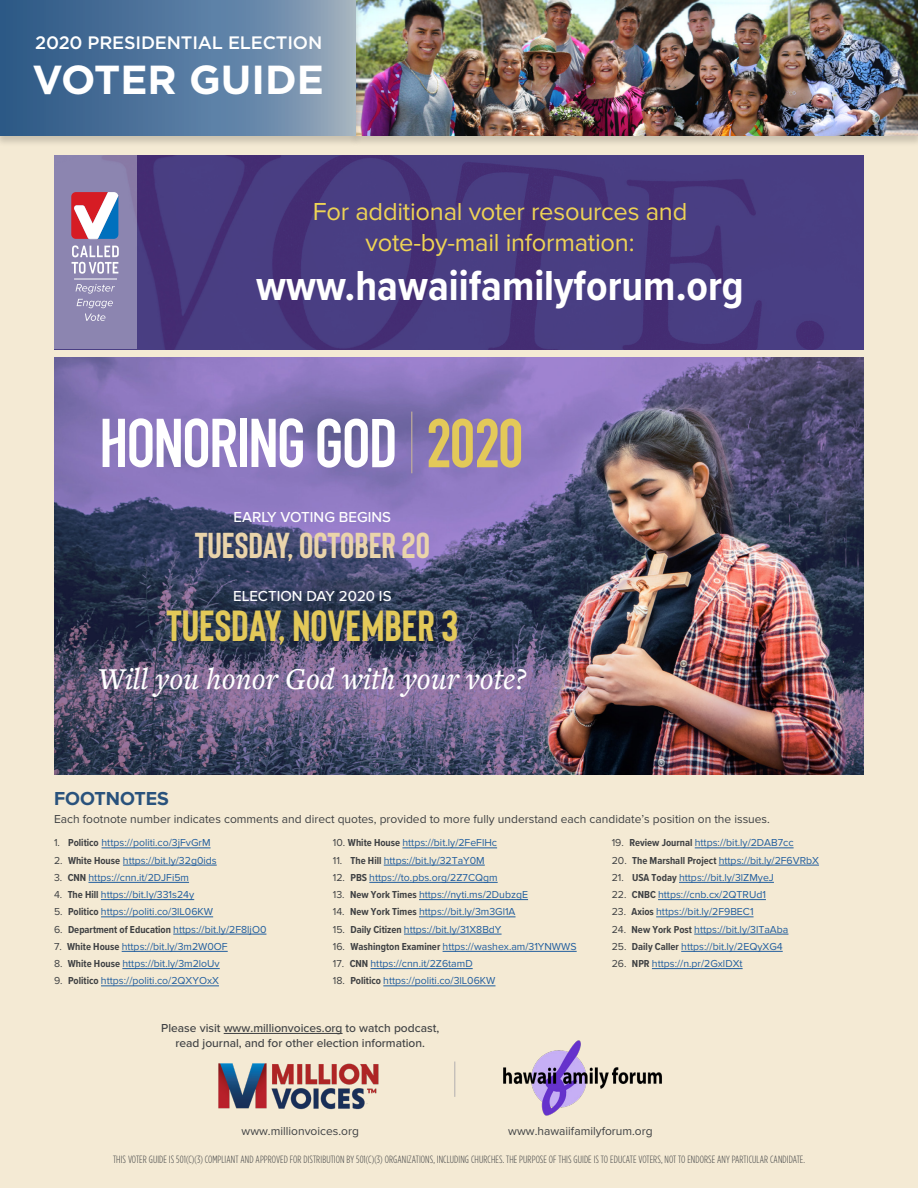
<style>
.page{position:relative;width:918px;height:1188px;background:#fff}
.page>*{position:absolute;margin:0;border:0;box-sizing:border-box;transform-origin:0 0}
.t1{font:700 43.5px "Proxima Nova Cond";color:#fff}
.t2{font:700 43.5px "Bison";color:#e3c959}
.t3{font:700 40.5px "Gotham";color:#fff}
.t4{font:700 36px "Bison";color:#ead4aa}
.t5{font:italic 500 31.5px "Freight Text Pro";color:#fff}
.t6{font:25.5px/30.6px "Proxima Nova";letter-spacing:-.01em;color:#eed355;text-align:center}
.t7{font:700 19.5px "Proxima Nova";color:#29527c}
.t8{font:500 18px "Gotham";letter-spacing:-.01em;color:#fff}
.t9{font:500 15px "Proxima Nova";color:#fff}
.t10{font:12px "Proxima Nova";color:#3f4143}
.t11{font:500 12px/15px "Proxima Nova";color:#3f4143;text-align:center}
.t12{font:10.5px "Proxima Nova";color:#215e9e}
.t13{font:300 10.5px "Gotham Condensed";letter-spacing:.01em;color:#3f4143}
.s1{color:#3f4143}
.s2{font-family:"Proxima Nova Cond";font-weight:700;color:#3f4143}
</style>
<div class="page">
<div style="left:0;top:136px;width:918px;height:1052px;background:#f4ead4"></div>
<hr style="left:102px;top:848px;width:109px;height:1px;background:#215e9e">
<hr style="left:123px;top:865px;width:94px;height:1px;background:#215e9e">
<hr style="left:88px;top:882px;width:101px;height:1px;background:#215e9e">
<hr style="left:101px;top:899px;width:93px;height:1px;background:#215e9e">
<hr style="left:101px;top:917px;width:112px;height:1px;background:#215e9e">
<hr style="left:173px;top:934px;width:93px;height:1px;background:#215e9e">
<hr style="left:122px;top:951px;width:106px;height:1px;background:#215e9e">
<hr style="left:122px;top:968px;width:98px;height:1px;background:#215e9e">
<hr style="left:101px;top:986px;width:118px;height:1px;background:#215e9e">
<hr style="left:402px;top:848px;width:95px;height:1px;background:#215e9e">
<hr style="left:384px;top:865px;width:101px;height:1px;background:#215e9e">
<hr style="left:369px;top:882px;width:129px;height:1px;background:#215e9e">
<hr style="left:419px;top:899px;width:109px;height:1px;background:#215e9e">
<hr style="left:419px;top:917px;width:97px;height:1px;background:#215e9e">
<hr style="left:404px;top:934px;width:98px;height:1px;background:#215e9e">
<hr style="left:443px;top:951px;width:134px;height:1px;background:#215e9e">
<hr style="left:370px;top:968px;width:103px;height:1px;background:#215e9e">
<hr style="left:383px;top:986px;width:113px;height:1px;background:#215e9e">
<hr style="left:695px;top:848px;width:99px;height:1px;background:#215e9e">
<hr style="left:719px;top:865px;width:100px;height:1px;background:#215e9e">
<hr style="left:679px;top:882px;width:95px;height:1px;background:#215e9e">
<hr style="left:658px;top:899px;width:108px;height:1px;background:#215e9e">
<hr style="left:656px;top:917px;width:98px;height:1px;background:#215e9e">
<hr style="left:694px;top:934px;width:94px;height:1px;background:#215e9e">
<hr style="left:681px;top:951px;width:102px;height:1px;background:#215e9e">
<hr style="left:652px;top:968px;width:91px;height:1px;background:#215e9e">
<div style="left:349px;top:0;width:569px;height:147px;background:#000;opacity:.17"></div>
<img style="left:362px;top:0;width:556px;height:136px">
<div style="left:0;top:0;width:362px;height:147px;background:#000;opacity:.17"></div>
<svg style="left:0;top:0;width:355px;height:136px;background:#597ca0"></svg>
<img style="left:136px;top:155px;width:728px;height:194px">
<div style="left:54px;top:155px;width:82px;height:194px;background:#8c85b0"></div>
<svg style="left:71px;top:192px;width:48px;height:82px"></svg>
<svg style="left:76px;top:284px;width:39px;height:24px"></svg>
<svg style="left:85px;top:314px;width:20px;height:7px"></svg>
<hr style="left:74px;top:279px;width:43px;height:1px;background:#fff">
<hr style="left:224px;top:1033px;width:119px;height:1px;background:#3f4143">
<hr style="left:454px;top:1062px;width:1px;height:35px;background:#b1aeaf">
<img style="left:54px;top:357px;width:810px;height:418px">
<img style="left:218px;top:1063px;width:161px;height:47px">
<img style="left:503px;top:1040px;width:159px;height:76px">
<svg style="left:103px;top:418px;width:134px;height:49px;background:#cbc3e1"></svg>
<div style="left:240px;top:419px;width:7px;height:48px;background:#fff"></div>
<svg style="left:252px;top:418px;width:51px;height:49px;background:#cfc8e3"></svg>
<svg style="left:317px;top:419px;width:78px;height:49px;background:#c0bcd6"></svg>
<svg style="left:429px;top:419px;width:92px;height:49px;background:#b9a284"></svg>
<hr style="left:411px;top:412px;width:1px;height:61px;background:#c7b399">
<h3 class="t8" style="left:35px;top:32px;width:289px">2020 PRESIDENTIAL ELECTION</h3>
<h2 class="t3" style="left:33px;top:57px;width:293px">VOTER GUIDE</h2>
<h3 class="t6" style="left:313px;top:197px;width:376px">For additional voter resources and vote-by-mail information:</h3>
<h1 class="t1" style="left:256px;top:254px;width:489px">www.hawaiifamilyforum.org</h1>
<h3 class="t9" style="left:234px;top:509px;width:159px">EARLY VOTING BEGINS</h3>
<h3 class="t4" style="left:195px;top:523px;width:237px">TUESDAY, OCTOBER 20</h3>
<h3 class="t9" style="left:233px;top:587px;width:160px">ELECTION DAY 2020 IS</h3>
<h1 class="t2" style="left:166px;top:599px;width:293px">TUESDAY, NOVEMBER 3</h1>
<h3 class="t5" style="left:98px;top:658px;width:431px">Will you honor God with your vote?</h3>
<h3 class="t7" style="left:54px;top:787px;width:116px">FOOTNOTES</h3>
<p class="t10" style="left:54px;top:812px;width:717px">Each footnote number indicates comments and direct quotes, provided to more fully understand each candidate’s position on the issues.</p>
<p class="t12" style="left:54px;top:837px;width:158px"><span class="s1">1.</span> <span class="s2">Politico</span> https://politi.co/3jFvGrM</p>
<p class="t12" style="left:54px;top:854px;width:164px"><span class="s1">2.</span> <span class="s2">White House</span> https://bit.ly/32g0ids</p>
<p class="t12" style="left:54px;top:871px;width:137px"><span class="s1">3.</span> <span class="s2">CNN</span> https://cnn.it/2DJFi5m</p>
<p class="t12" style="left:54px;top:889px;width:142px"><span class="s1">4.</span> <span class="s2">The Hill</span> https://bit.ly/331s24y</p>
<p class="t12" style="left:54px;top:906px;width:161px"><span class="s1">5.</span> <span class="s2">Politico</span> https://politi.co/3lL06KW</p>
<p class="t12" style="left:54px;top:923px;width:214px"><span class="s1">6.</span> <span class="s2">Department of Education</span> https://bit.ly/2F8ljO0</p>
<p class="t12" style="left:54px;top:940px;width:175px"><span class="s1">7.</span> <span class="s2">White House</span> https://bit.ly/3m2W0OF</p>
<p class="t12" style="left:54px;top:958px;width:167px"><span class="s1">8.</span> <span class="s2">White House</span> https://bit.ly/3m2loUv</p>
<p class="t12" style="left:54px;top:975px;width:167px"><span class="s1">9.</span> <span class="s2">Politico</span> https://politi.co/2QXYOxX</p>
<p class="t12" style="left:333px;top:837px;width:166px"><span class="s1">10.</span> <span class="s2">White House</span> https://bit.ly/2FeFlHc</p>
<p class="t12" style="left:333px;top:854px;width:153px"><span class="s1">11.</span> <span class="s2">The Hill</span> https://bit.ly/32TaY0M</p>
<p class="t12" style="left:333px;top:871px;width:166px"><span class="s1">12.</span> <span class="s2">PBS</span> https://to.pbs.org/2Z7CQgm</p>
<p class="t12" style="left:333px;top:889px;width:197px"><span class="s1">13.</span> <span class="s2">New York Times</span> https://nyti.ms/2DubzgE</p>
<p class="t12" style="left:333px;top:906px;width:184px"><span class="s1">14.</span> <span class="s2">New York Times</span> https://bit.ly/3m3Gl1A</p>
<p class="t12" style="left:333px;top:923px;width:170px"><span class="s1">15.</span> <span class="s2">Daily Citizen</span> https://bit.ly/31X8BdY</p>
<p class="t12" style="left:333px;top:940px;width:245px"><span class="s1">16.</span> <span class="s2">Washington Examiner</span> https://washex.am/31YNWWS</p>
<p class="t12" style="left:333px;top:958px;width:141px"><span class="s1">17.</span> <span class="s2">CNN</span> https://cnn.it/2Z6tamD</p>
<p class="t12" style="left:333px;top:975px;width:164px"><span class="s1">18.</span> <span class="s2">Politico</span> https://politi.co/3lL06KW</p>
<p class="t11" style="left:161px;top:1021px;width:279px">Please visit www.millionvoices.org to watch podcast, read journal, and for other election information.</p>
<p class="t12" style="left:612px;top:837px;width:183px"><span class="s1">19.</span> <span class="s2">Review Journal</span> https://bit.ly/2DAB7cc</p>
<p class="t12" style="left:612px;top:854px;width:209px"><span class="s1">20.</span> <span class="s2">The Marshall Project</span> https://bit.ly/2F6VRbX</p>
<p class="t12" style="left:612px;top:871px;width:164px"><span class="s1">21.</span> <span class="s2">USA Today</span> https://bit.ly/3lZMyeJ</p>
<p class="t12" style="left:612px;top:889px;width:156px"><span class="s1">22.</span> <span class="s2">CNBC</span> https://cnb.cx/2QTRUd1</p>
<p class="t12" style="left:612px;top:906px;width:143px"><span class="s1">23.</span> <span class="s2">Axios</span> https://bit.ly/2F9BEC1</p>
<p class="t12" style="left:612px;top:923px;width:178px"><span class="s1">24.</span> <span class="s2">New York Post</span> https://bit.ly/3lTaAba</p>
<p class="t12" style="left:612px;top:940px;width:172px"><span class="s1">25.</span> <span class="s2">Daily Caller</span> https://bit.ly/2EQyXG4</p>
<p class="t12" style="left:612px;top:958px;width:132px"><span class="s1">26.</span> <span class="s2">NPR</span> https://n.pr/2GxlDXt</p>
<p class="t10" style="left:242px;top:1124px;width:119px">www.millionvoices.org</p>
<p class="t10" style="left:508px;top:1124px;width:146px">www.hawaiifamilyforum.org</p>
<p class="t13" style="left:113px;top:1154px;width:693px">THIS VOTER GUIDE IS 501(C)(3) COMPLIANT AND APPROVED FOR DISTRIBUTION BY 501(C)(3) ORGANIZATIONS, INCLUDING CHURCHES. THE PURPOSE OF THIS GUIDE IS TO EDUCATE VOTERS, NOT TO ENDORSE ANY PARTICULAR CANDIDATE.</p>
</div>
